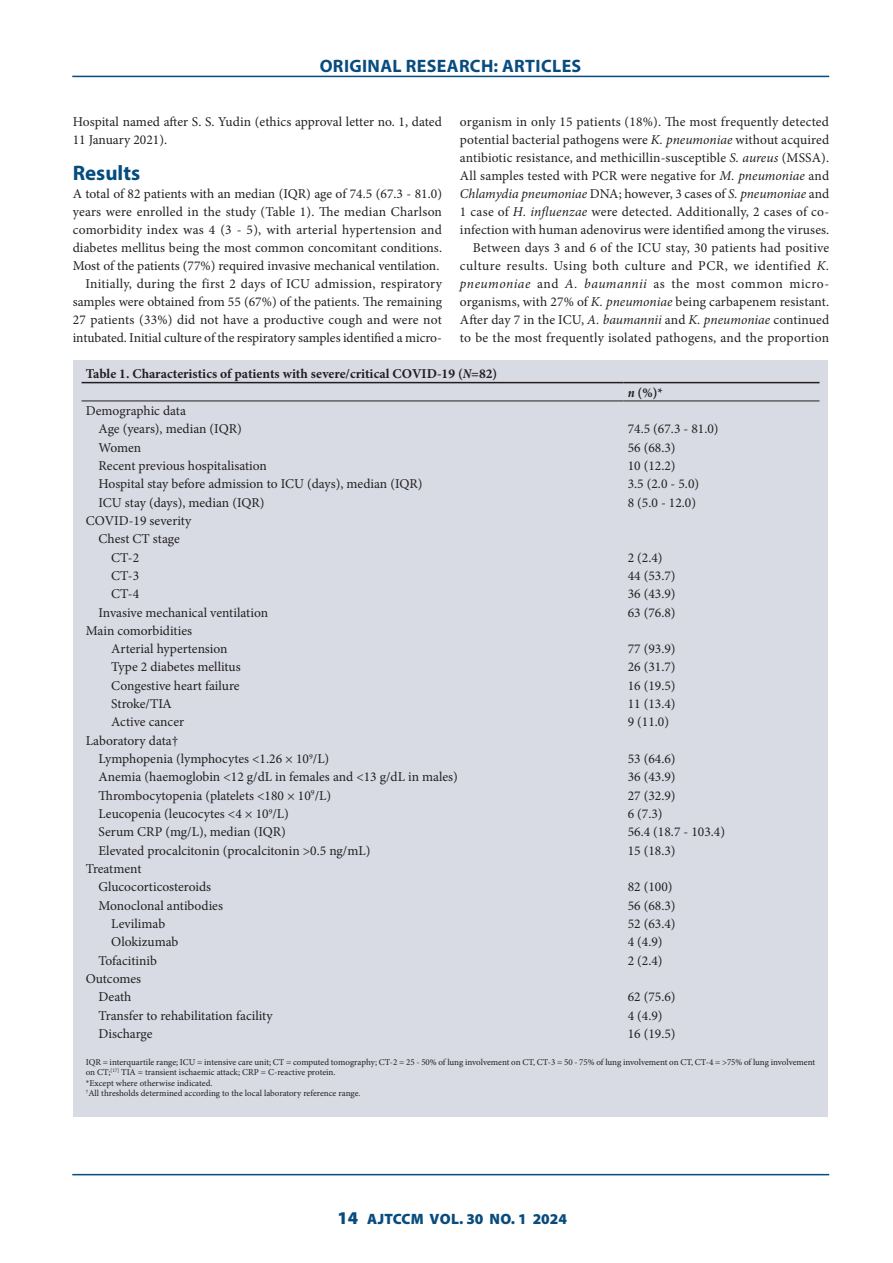
<style>
.page{position:relative;width:893px;height:1263px;background:#fff}
.page>*{position:absolute;margin:0;border:0;box-sizing:border-box;transform-origin:0 0}
.B_HEAD{font:700 21px "Myriad Pro";color:#044c7e}
.t1{font:700 18px "Myriad Pro";letter-spacing:.02em;color:#084c7e}
.t2{font:900 15px "Myriad Pro";letter-spacing:.005em;color:#084c7e}
.BODY_TEXT_INDENT{font:13.5px/18px "Minion Pro";letter-spacing:.005em;color:#231f20;text-align:justify}
.TABLE_TEXT_INDENT{font:13.5px "Minion Pro";color:#231f20}
.TABLE_TEXT{font:13.5px "Minion Pro";color:#231f20}
.BODY_1ST_PARAGRAPH{font:13.5px/18px "Minion Pro";color:#231f20;text-align:justify}
.TABLE_TEXT_DOUBLE_INDENT{font:13.5px "Minion Pro";color:#231f20}
.TABLE_HEAD{font:700 13.5px "Minion Pro";color:#231f20}
.TABLE_FIELD_NAME{font:700 13.5px "Minion Pro";color:#231f20}
.TABLE_FOOTNOTE{font:9px/10.5px "Minion Pro";letter-spacing:-.005em;color:#231f20}
.s1{font-style:italic}
.s2{font-style:italic;font-stretch:condensed}
.s3{font-size:18px}
</style>
<div class="page">
<hr style="left:72px;top:1174px;width:757px;height:1px;background:#044c7e">
<hr style="left:72px;top:76px;width:757px;height:1px;background:#044c7e">
<div style="left:73px;top:360px;width:755px;height:756px;background:#d8dbe4"></div>
<hr style="left:82px;top:382px;width:541px;height:1px;background:#231f20">
<hr style="left:623px;top:382px;width:196px;height:1px;background:#231f20">
<hr style="left:82px;top:401px;width:541px;height:1px;background:#231f20">
<hr style="left:623px;top:401px;width:196px;height:1px;background:#231f20">
<h2 class="t1" style="left:320px;top:54px;width:263px">ORIGINAL RESEARCH: ARTICLES</h2>
<p class="BODY_TEXT_INDENT" style="left:460px;top:113px;width:371px">organism in only 15 patients (18%). The most frequently detected potential bacterial pathogens were <span class="s1">K. pneumoniae</span> without acquired antibiotic resistance, and methicillin-susceptible <span class="s1">S. aureus</span> (MSSA).<br>All samples tested with PCR were negative for <span class="s1">M. pneumoniae</span> and <span class="s1">Chlamydia pneumoniae</span> DNA; however, 3 cases of <span class="s1">S. pneumoniae</span> and 1 case of <span class="s1">H. influenzae</span> were detected. Additionally, 2 cases of co&shy;infection with human adenovirus were identified among the viruses.</p>
<p class="BODY_TEXT_INDENT" style="left:460px;top:239px;width:371px;text-indent:13px">Between days 3 and 6 of the ICU stay, 30 patients had positive culture results. Using both culture and PCR, we identified <span class="s1">K. pneumoniae</span> and <span class="s1">A. baumannii</span> as the most common micro&shy;organisms, with 27% of <span class="s1">K. pneumoniae</span> being carbapenem resistant.<br>After day 7 in the ICU, <span class="s1">A. baumannii</span> and <span class="s1">K. pneumoniae</span> continued to be the most frequently isolated pathogens, and the proportion</p>
<p class="TABLE_HEAD" style="left:86px;top:364px;width:413px">Table 1. Characteristics of patients with severe/critical COVID-19 (<span class="s2">N</span>=82)</p>
<p class="TABLE_FIELD_NAME" style="left:628px;top:383px;width:37px"><span class="s2">n</span> (%)*</p>
<p class="TABLE_TEXT" style="left:86px;top:402px;width:102px">Demographic data</p>
<p class="TABLE_TEXT_INDENT" style="left:99px;top:420px;width:145px">Age (years), median (IQR)</p>
<p class="TABLE_TEXT" style="left:628px;top:420px;width:92px">74.5 (67.3 - 81.0)</p>
<p class="TABLE_TEXT_INDENT" style="left:99px;top:438px;width:44px">Women</p>
<p class="TABLE_TEXT" style="left:628px;top:438px;width:49px">56 (68.3)</p>
<p class="TABLE_TEXT_INDENT" style="left:99px;top:457px;width:170px">Recent previous hospitalisation</p>
<p class="TABLE_TEXT" style="left:628px;top:457px;width:49px">10 (12.2)</p>
<p class="TABLE_TEXT_INDENT" style="left:99px;top:475px;width:325px">Hospital stay before admission to ICU (days), median (IQR)</p>
<p class="TABLE_TEXT" style="left:628px;top:475px;width:73px">3.5 (2.0 - 5.0)</p>
<p class="TABLE_TEXT_INDENT" style="left:99px;top:493px;width:167px">ICU stay (days), median (IQR)</p>
<p class="TABLE_TEXT" style="left:628px;top:493px;width:70px">8 (5.0 - 12.0)</p>
<p class="TABLE_TEXT" style="left:86px;top:512px;width:107px">COVID-19 severity</p>
<p class="TABLE_TEXT_INDENT" style="left:99px;top:530px;width:83px">Chest CT stage</p>
<p class="TABLE_TEXT_DOUBLE_INDENT" style="left:111px;top:548px;width:29px">CT-2</p>
<p class="TABLE_TEXT" style="left:628px;top:548px;width:36px">2 (2.4)</p>
<p class="TABLE_TEXT_DOUBLE_INDENT" style="left:111px;top:566px;width:29px">CT-3</p>
<p class="TABLE_TEXT" style="left:628px;top:566px;width:49px">44 (53.7)</p>
<p class="TABLE_TEXT_DOUBLE_INDENT" style="left:111px;top:585px;width:29px">CT-4</p>
<p class="TABLE_TEXT" style="left:628px;top:585px;width:49px">36 (43.9)</p>
<p class="TABLE_TEXT_INDENT" style="left:99px;top:603px;width:171px">Invasive mechanical ventilation</p>
<p class="TABLE_TEXT" style="left:628px;top:603px;width:49px">63 (76.8)</p>
<p class="TABLE_TEXT" style="left:86px;top:621px;width:108px">Main comorbidities</p>
<p class="TABLE_TEXT_DOUBLE_INDENT" style="left:111px;top:640px;width:118px">Arterial hypertension</p>
<p class="TABLE_TEXT" style="left:628px;top:640px;width:49px">77 (93.9)</p>
<p class="TABLE_TEXT_DOUBLE_INDENT" style="left:111px;top:658px;width:131px">Type 2 diabetes mellitus</p>
<p class="TABLE_TEXT" style="left:628px;top:658px;width:49px">26 (31.7)</p>
<p class="TABLE_TEXT_DOUBLE_INDENT" style="left:111px;top:676px;width:130px">Congestive heart failure</p>
<p class="TABLE_TEXT" style="left:628px;top:676px;width:49px">16 (19.5)</p>
<p class="TABLE_TEXT_DOUBLE_INDENT" style="left:111px;top:695px;width:62px">Stroke/TIA</p>
<p class="TABLE_TEXT" style="left:628px;top:695px;width:49px">11 (13.4)</p>
<p class="TABLE_TEXT_DOUBLE_INDENT" style="left:111px;top:713px;width:74px">Active cancer</p>
<p class="TABLE_TEXT" style="left:628px;top:713px;width:43px">9 (11.0)</p>
<p class="TABLE_TEXT" style="left:86px;top:731px;width:94px">Laboratory data†</p>
<p class="TABLE_TEXT_INDENT" style="left:99px;top:750px;width:232px">Lymphopenia (lymphocytes &lt;1.26 × 10<sup>9</sup>/L)</p>
<p class="TABLE_TEXT" style="left:628px;top:750px;width:49px">53 (64.6)</p>
<p class="TABLE_TEXT_INDENT" style="left:99px;top:768px;width:361px">Anemia (haemoglobin &lt;12 g/dL in females and &lt;13 g/dL in males)</p>
<p class="TABLE_TEXT" style="left:628px;top:768px;width:49px">36 (43.9)</p>
<p class="TABLE_TEXT_INDENT" style="left:99px;top:786px;width:234px">Thrombocytopenia (platelets &lt;180 × 10<sup>9</sup>/L)</p>
<p class="TABLE_TEXT" style="left:628px;top:786px;width:49px">27 (32.9)</p>
<p class="TABLE_TEXT_INDENT" style="left:99px;top:805px;width:192px">Leucopenia (leucocytes &lt;4 × 10<sup>9</sup>/L)</p>
<p class="TABLE_TEXT" style="left:628px;top:805px;width:36px">6 (7.3)</p>
<p class="TABLE_TEXT_INDENT" style="left:99px;top:823px;width:189px">Serum CRP (mg/L), median (IQR)</p>
<p class="TABLE_TEXT" style="left:628px;top:823px;width:99px">56.4 (18.7 - 103.4)</p>
<p class="TABLE_TEXT_INDENT" style="left:99px;top:841px;width:273px">Elevated procalcitonin (procalcitonin &gt;0.5 ng/mL)</p>
<p class="TABLE_TEXT" style="left:628px;top:841px;width:49px">15 (18.3)</p>
<p class="TABLE_TEXT" style="left:86px;top:860px;width:57px">Treatment</p>
<p class="TABLE_TEXT_INDENT" style="left:99px;top:878px;width:114px">Glucocorticosteroids</p>
<p class="TABLE_TEXT" style="left:628px;top:878px;width:46px">82 (100)</p>
<p class="TABLE_TEXT_INDENT" style="left:99px;top:896px;width:126px">Monoclonal antibodies</p>
<p class="TABLE_TEXT" style="left:628px;top:896px;width:49px">56 (68.3)</p>
<p class="TABLE_TEXT_DOUBLE_INDENT" style="left:111px;top:915px;width:55px">Levilimab</p>
<p class="TABLE_TEXT" style="left:628px;top:915px;width:49px">52 (63.4)</p>
<p class="TABLE_TEXT_DOUBLE_INDENT" style="left:111px;top:933px;width:69px">Olokizumab</p>
<p class="TABLE_TEXT" style="left:628px;top:933px;width:36px">4 (4.9)</p>
<p class="TABLE_TEXT_INDENT" style="left:99px;top:951px;width:60px">Tofacitinib</p>
<p class="TABLE_TEXT" style="left:628px;top:951px;width:36px">2 (2.4)</p>
<p class="TABLE_TEXT" style="left:86px;top:969px;width:57px">Outcomes</p>
<p class="TABLE_TEXT_INDENT" style="left:99px;top:988px;width:34px">Death</p>
<p class="TABLE_TEXT" style="left:628px;top:988px;width:49px">62 (75.6)</p>
<p class="TABLE_TEXT_INDENT" style="left:99px;top:1006px;width:176px">Transfer to rehabilitation facility</p>
<p class="TABLE_TEXT" style="left:628px;top:1006px;width:36px">4 (4.9)</p>
<p class="TABLE_TEXT_INDENT" style="left:99px;top:1024px;width:56px">Discharge</p>
<p class="TABLE_TEXT" style="left:628px;top:1024px;width:49px">16 (19.5)</p>
<p class="TABLE_FOOTNOTE" style="left:86px;top:1056px;width:731px">IQR = interquartile range; ICU = intensive care unit; CT = computed tomography; CT-2 = 25 - 50% of lung involvement on CT, CT-3 = 50 - 75% of lung involvement on CT, CT-4 = &gt;75% of lung involvement on CT;<sup>[17]</sup> TIA = transient ischaemic attack; CRP = C-reactive protein.</p>
<p class="TABLE_FOOTNOTE" style="left:86px;top:1077px;width:128px">*Except where otherwise indicated.</p>
<p class="TABLE_FOOTNOTE" style="left:86px;top:1088px;width:276px"><sup>†</sup>All thresholds determined according to the local laboratory reference range.</p>
<p class="BODY_TEXT_INDENT" style="left:73px;top:113px;width:371px">Hospital named after S. S. Yudin (ethics approval letter no. 1, dated<br>11 January 2021).</p>
<h2 class="B_HEAD" style="left:73px;top:159px;width:69px">Results</h2>
<p class="BODY_1ST_PARAGRAPH" style="left:73px;top:185px;width:371px">A total of 82 patients with an median (IQR) age of 74.5 (67.3 - 81.0) years were enrolled in the study (Table 1). The median Charlson comorbidity index was 4 (3 - 5), with arterial hypertension and diabetes mellitus being the most common concomitant conditions.<br>Most of the patients (77%) required invasive mechanical ventilation.</p>
<p class="BODY_TEXT_INDENT" style="left:73px;top:275px;width:371px;text-indent:13px">Initially, during the first 2 days of ICU admission, respiratory samples were obtained from 55 (67%) of the patients. The remaining 27 patients (33%) did not have a productive cough and were not intubated. Initial culture of the respiratory samples identified a micro-</p>
<p class="t2" style="left:337px;top:1210px;width:231px"><span class="s3">14</span> AJTCCM VOL. 30 NO. 1 2024</p>
</div>
